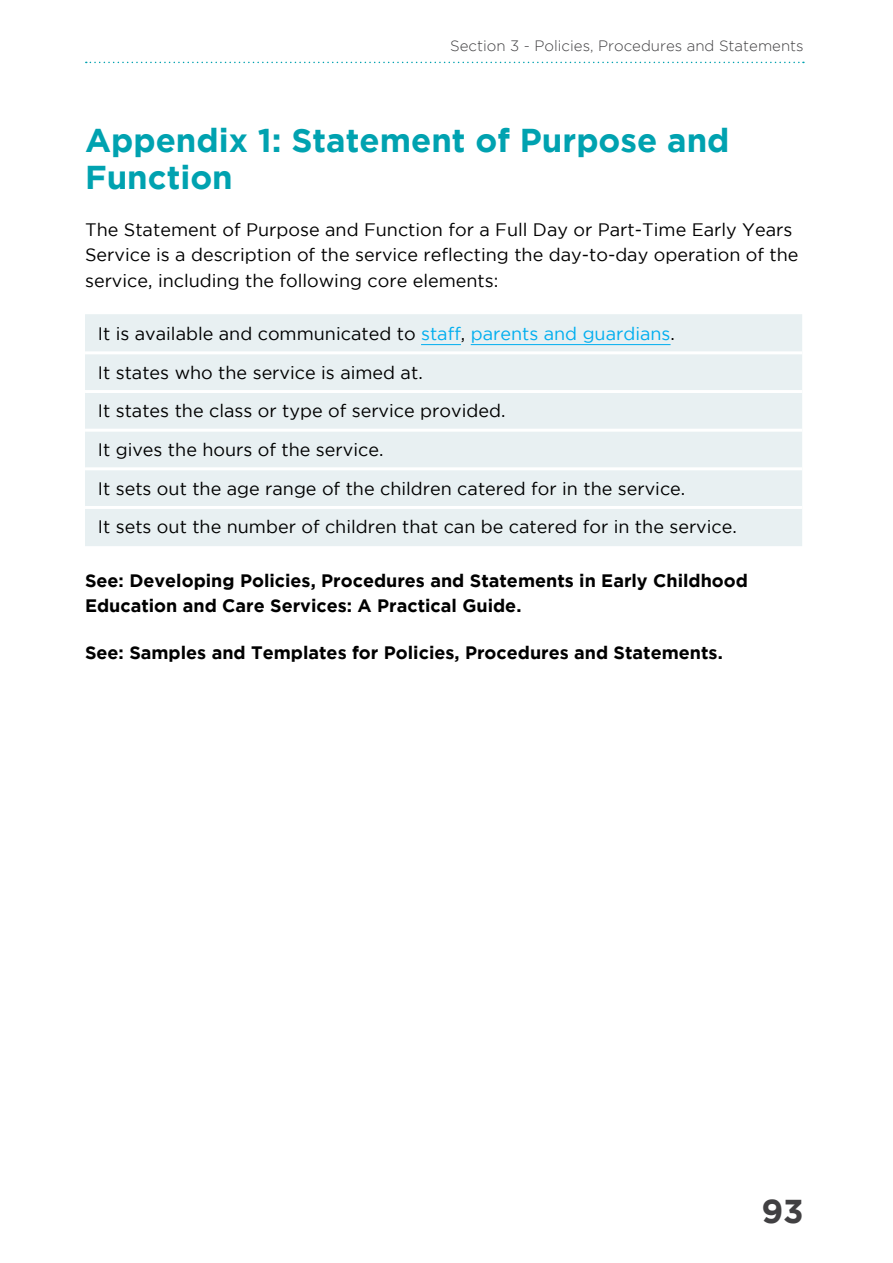
<style>
.page{position:relative;width:893px;height:1263px;background:#fff}
.page>*{position:absolute;margin:0;border:0;box-sizing:border-box;transform-origin:0 0}
.t1{font:700 33px/37.5px "Gotham";color:#00a2b0}
.t2{font:700 33px "Gotham";color:#414042}
.t3{font:18px/38.7px "Gotham";color:#000}
.t4{font:700 18px/25.5px "Gotham";color:#000}
.t5{font:300 15px "Gotham";color:#414042}
.s1{color:#00aeef}
</style>
<div class="page">
<svg style="left:86px;top:62px;width:718px;height:1px"></svg>
<div style="left:85px;top:314px;width:717px;height:232px;background:#e8f0f2"></div>
<hr style="left:85px;top:351px;width:717px;height:3px;background:#fff">
<hr style="left:85px;top:390px;width:717px;height:3px;background:#fff">
<hr style="left:85px;top:429px;width:717px;height:3px;background:#fff">
<hr style="left:85px;top:467px;width:717px;height:3px;background:#fff">
<hr style="left:85px;top:506px;width:717px;height:3px;background:#fff">
<hr style="left:421px;top:344px;width:40px;height:1px;background:#00aeef">
<hr style="left:471px;top:344px;width:200px;height:1px;background:#00aeef">
<p class="t5" style="left:450px;top:38px;width:355px">Section 3 - Policies, Procedures and Statements</p>
<h1 class="t1" style="left:85px;top:120px;width:646px">Appendix 1: Statement of Purpose and<br>Function</h1>
<p class="t3" style="left:85px;top:217px;width:715px;line-height:25.5px">The Statement of Purpose and Function for a Full Day or Part-Time Early Years<br>Service is a description of the service reflecting the day-to-day operation of the service, including the following core elements:</p>
<p class="t3" style="left:98px;top:314px;width:641px">It is available and communicated to <span class="s1">staff</span>, <span class="s1">parents and guardians</span>.<br>It states who the service is aimed at.<br>It states the class or type of service provided.<br>It gives the hours of the service.<br>It sets out the age range of the children catered for in the service.<br>It sets out the number of children that can be catered for in the service.</p>
<p class="t4" style="left:85px;top:567px;width:664px">See: Developing Policies, Procedures and Statements in Early Childhood<br>Education and Care Services: A Practical Guide.</p>
<p class="t4" style="left:85px;top:639px;width:639px">See: Samples and Templates for Policies, Procedures and Statements.</p>
<h1 class="t2" style="left:761px;top:1192px;width:44px">93</h1>
</div>
